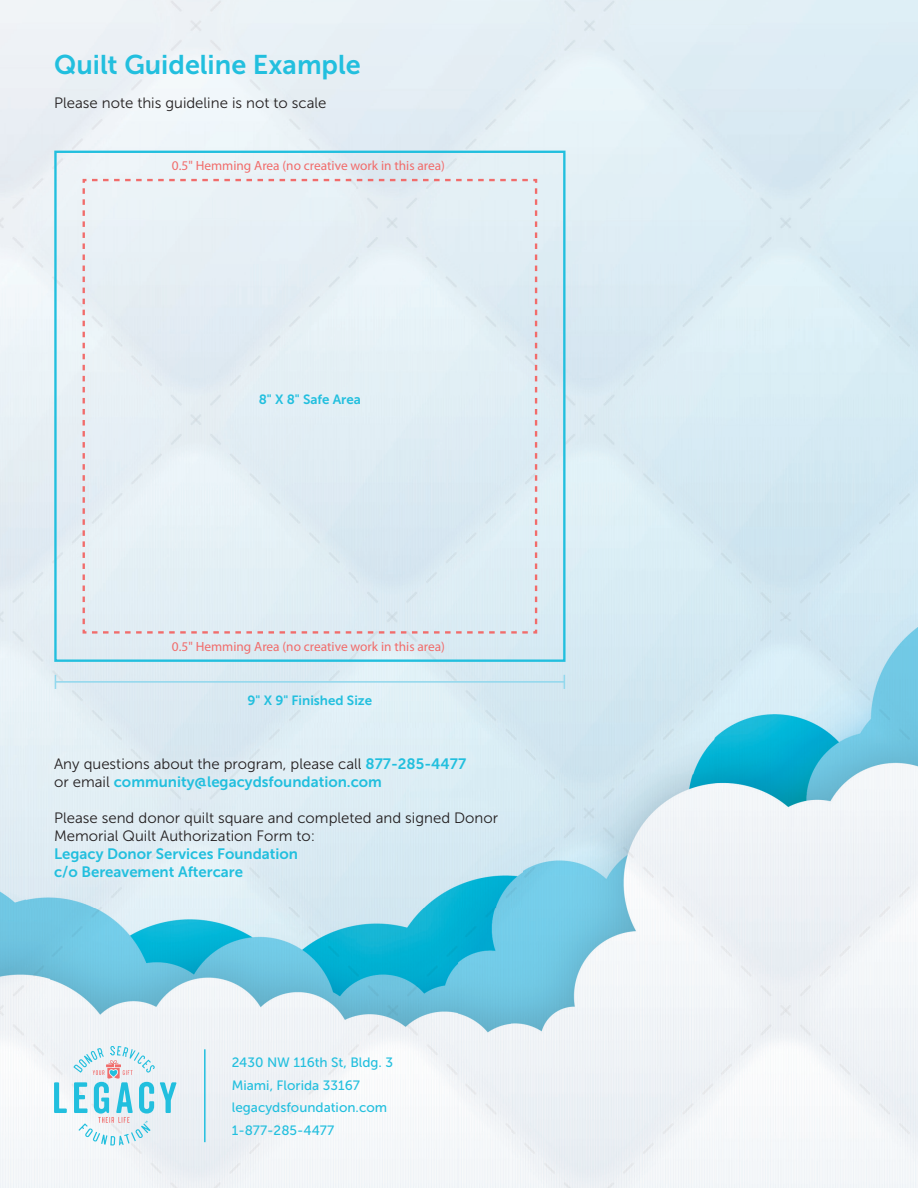
<style>
.page{position:relative;width:918px;height:1188px;background:#fff}
.page>*{position:absolute;margin:0;border:0;box-sizing:border-box;transform-origin:0 0}
.t1{font:27px "Museo Sans 700";color:#22bfde}
.t2{font:15px/18px "Museo Sans 300";color:#231f20}
.t3{font:15px/18px "Museo Sans 700";color:#22bfde}
.t4{font:13.5px/22.5px "Museo Sans 500";color:#22bfde}
.t5{font:13.35px "Myriad Pro";color:#f16c6b}
.t6{font:13.35px "Museo Sans 700";color:#22bfde}
.s1{font-family:"Museo Sans 700";color:#22bfde}
.s2{font-family:"Museo Sans 300";color:#231f20}
</style>
<div class="page">
<img style="left:0;top:0;width:714px;height:774px">
<img style="left:714px;top:0;width:204px;height:1188px">
<img style="left:0;top:774px;width:50px;height:414px">
<img style="left:510px;top:774px;width:205px;height:414px">
<img style="left:50px;top:907px;width:460px;height:281px">
<svg style="left:54px;top:1082px;width:13px;height:31px"></svg>
<svg style="left:73px;top:1046px;width:104px;height:100px"></svg>
<img style="left:26px;top:729px;width:496px;height:178px">
<hr style="left:204px;top:1049px;width:2px;height:93px;background:#22bfde">
<div style="left:54px;top:151px;width:512px;height:511px;border:2px solid #22bfde"></div>
<svg style="left:81px;top:178px;width:457px;height:457px;background:#e2ecf2"></svg>
<svg style="left:55px;top:675px;width:1px;height:14px"></svg>
<svg style="left:564px;top:675px;width:1px;height:14px"></svg>
<hr style="left:55px;top:681px;width:509px;height:2px;background:#93d8ed">
<h1 class="t1" style="left:54px;top:50px;width:308px">Quilt Guideline Example</h1>
<p class="t2" style="left:54px;top:93px;width:274px">Please note this guideline is not to scale</p>
<p class="t5" style="left:172px;top:158px;width:275px">0.5" Hemming Area (no creative work in this area)</p>
<p class="t6" style="left:259px;top:392px;width:104px">8" X 8" Safe Area</p>
<p class="t5" style="left:172px;top:639px;width:275px">0.5" Hemming Area (no creative work in this area)</p>
<p class="t6" style="left:247px;top:693px;width:126px">9" X 9" Finished Size</p>
<p class="t2" style="left:54px;top:755px;width:414px">Any questions about the program, please call <span class="s1">877-285-4477</span></p>
<p class="t3" style="left:54px;top:773px;width:329px"><span class="s2">or email</span> community@legacydsfoundation.com</p>
<p class="t2" style="left:54px;top:809px;width:446px">Please send donor quilt square and completed and signed Donor<br>Memorial Quilt Authorization Form to:</p>
<p class="t3" style="left:54px;top:845px;width:246px">Legacy Donor Services Foundation c/o Bereavement Aftercare</p>
<p class="t4" style="left:232px;top:1051px;width:163px">2430 NW 116th St, Bldg. 3<br>Miami, Florida 33167 legacydsfoundation.com<br>1-877-285-4477</p>
</div>
